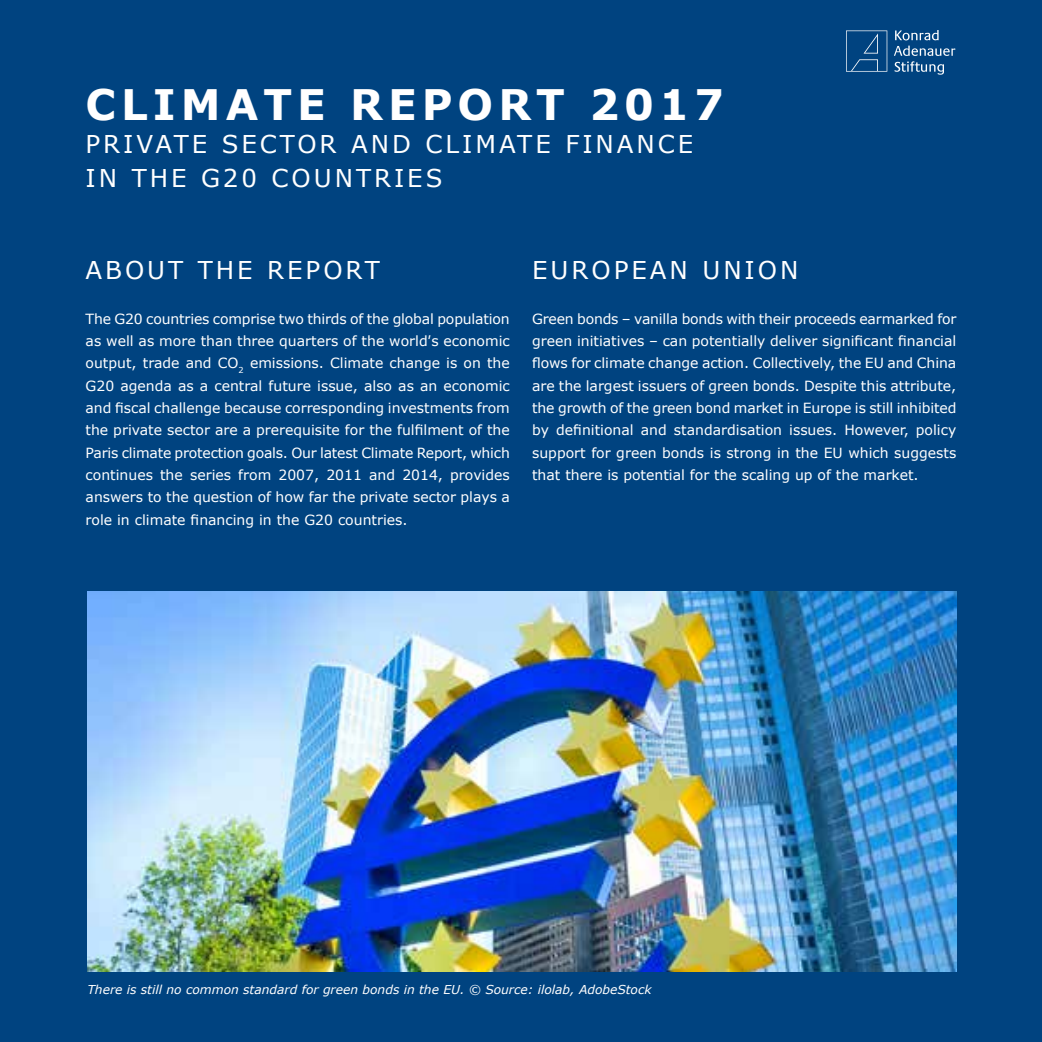
<style>
.page{position:relative;width:1042px;height:1042px;background:#004380}
.page>*{position:absolute;margin:0;border:0;box-sizing:border-box;transform-origin:0 0}
.t1{font:700 42px "Verdana";letter-spacing:.12em;color:#fff}
.t2{font:24.5px/33.2px "Verdana";letter-spacing:.12em;color:#fff}
.t3{font:14px/22.4px "Verdana";color:#fff;text-align:justify}
.t4{font:italic 12.25px "Verdana";color:#fff}
.s1{font-family:"Usual"}
</style>
<div class="page">
<img style="left:87px;top:592px;width:869px;height:379px">
<svg style="left:846px;top:30px;width:41px;height:42px"></svg>
<svg style="left:895px;top:30px;width:43px;height:10px"></svg>
<svg style="left:894px;top:46px;width:61px;height:29px"></svg>
<h1 class="t1" style="left:86px;top:75px;width:640px">CLIMATE REPORT 2017</h1>
<h2 class="t2" style="left:86px;top:128px;width:609px">PRIVATE SECTOR AND CLIMATE FINANCE<br>IN THE G20 COUNTRIES</h2>
<h2 class="t2" style="left:86px;top:253px;width:296px">ABOUT THE REPORT</h2>
<h2 class="t2" style="left:532px;top:253px;width:268px">EUROPEAN UNION</h2>
<p class="t3" style="left:86px;top:307px;width:426px">The G20 countries comprise two thirds of the global population as well as more than three quarters of the world<span class="s1">’</span>s economic output, trade and CO<sub>2</sub> emissions. Climate change is on the G20 agenda as a central future issue, also as an economic and fiscal challenge because corresponding investments from the private sector are a prerequisite for the fulfilment of the Paris climate protection goals. Our latest Climate Report, which continues the series from 2007, 2011 and 2014, provides answers to the question of how far the private sector plays a role in climate financing in the G20 countries.</p>
<p class="t3" style="left:532px;top:307px;width:426px">Green bonds – vanilla bonds with their proceeds earmarked for green initiatives – can potentially deliver significant financial flows for climate change action. Collectively, the EU and China are the largest issuers of green bonds. Despite this attribute, the growth of the green bond market in Europe is still inhibited by definitional and standardisation issues. However, policy support for green bonds is strong in the EU which suggests that there is potential for the scaling up of the market.</p>
<p class="t4" style="left:87px;top:980px;width:566px">There is still no common standard for green bonds in the EU. © Source: ilolab, AdobeStock</p>
</div>
